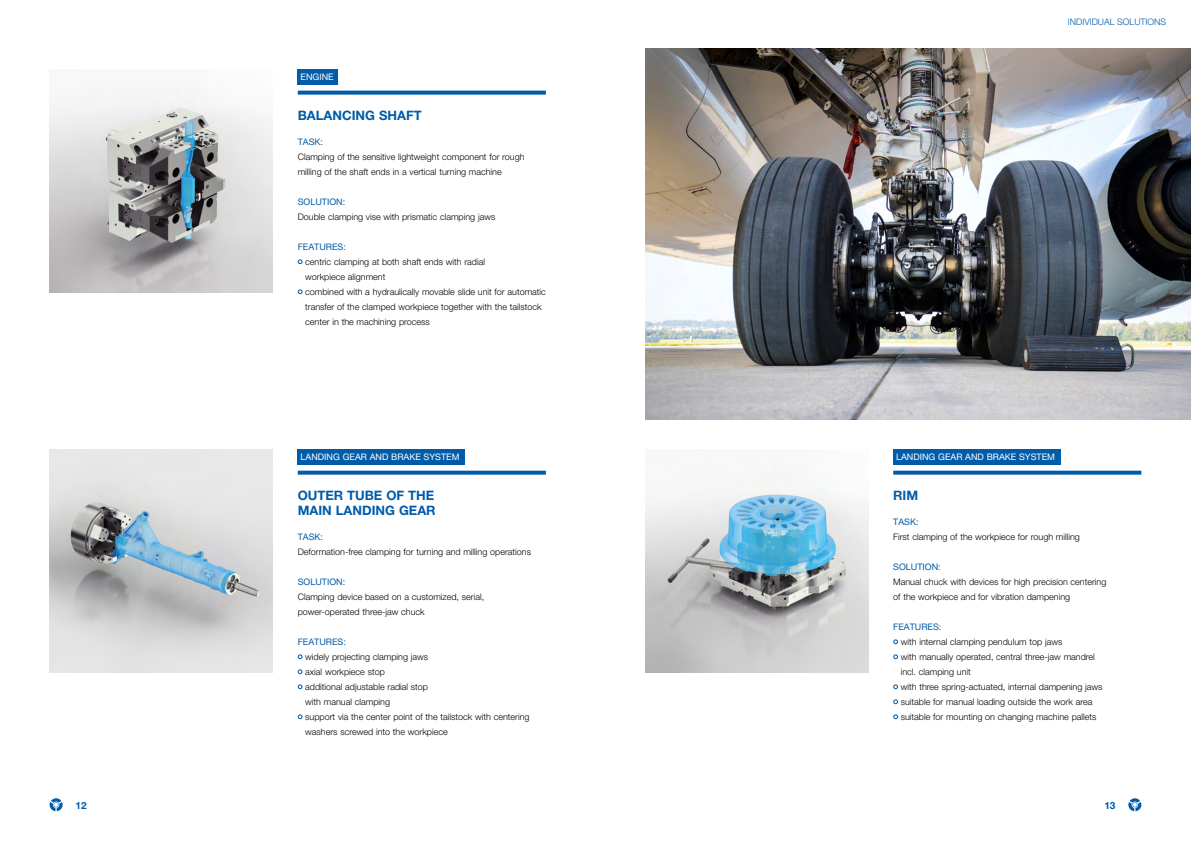
<style>
.page{position:relative;width:1191px;height:842px;background:#fff}
.page>*{position:absolute;margin:0;border:0;box-sizing:border-box;transform-origin:0 0}
.t1{font:700 13px/15px "Helvetica Neue LT Pro";color:#005ba9}
.t2{font:700 10px "Helvetica Neue LT Pro";color:#005ba9}
.t3{font:300 9px/15px "Helvetica Neue LT Pro";color:#000}
.t4{font:9px "Helvetica Neue LT Pro";color:#005ba9}
.t5{font:9px "Helvetica Neue LT Pro";color:#fff}
.t6{font:300 9px "Helvetica Neue LT Pro";color:#005ba9}
</style>
<div class="page">
<svg style="left:1128px;top:798px;width:13px;height:13px"></svg>
<svg style="left:50px;top:798px;width:13px;height:13px"></svg>
<img style="left:645px;top:49px;width:546px;height:371px">
<svg style="left:298px;top:259px;width:4px;height:5px"></svg>
<svg style="left:298px;top:289px;width:4px;height:5px"></svg>
<div style="left:298px;top:70px;width:40px;height:15px;background:#005ba9"></div>
<svg style="left:298px;top:91px;width:248px;height:4px"></svg>
<img style="left:50px;top:89px;width:223px;height:204px">
<svg style="left:893px;top:639px;width:5px;height:5px"></svg>
<svg style="left:893px;top:654px;width:5px;height:5px"></svg>
<svg style="left:893px;top:684px;width:5px;height:5px"></svg>
<svg style="left:893px;top:699px;width:5px;height:5px"></svg>
<svg style="left:893px;top:714px;width:5px;height:5px"></svg>
<div style="left:893px;top:450px;width:167px;height:15px;background:#005ba9"></div>
<div style="left:298px;top:450px;width:167px;height:15px;background:#005ba9"></div>
<svg style="left:893px;top:471px;width:248px;height:4px"></svg>
<img style="left:645px;top:464px;width:223px;height:209px">
<svg style="left:298px;top:654px;width:4px;height:5px"></svg>
<svg style="left:298px;top:669px;width:4px;height:5px"></svg>
<svg style="left:298px;top:684px;width:4px;height:5px"></svg>
<svg style="left:298px;top:714px;width:4px;height:5px"></svg>
<svg style="left:298px;top:471px;width:248px;height:4px"></svg>
<img style="left:50px;top:450px;width:223px;height:223px">
<p class="t5" style="left:300px;top:72px;width:35px">ENGINE</p>
<h1 class="t1" style="left:298px;top:107px;width:125px">BALANCING SHAFT</h1>
<p class="t4" style="left:298px;top:136px;width:27px">TASK:</p>
<p class="t3" style="left:298px;top:149px;width:228px">Clamping of the sensitive lightweight component for rough milling of the shaft ends in a vertical turning machine</p>
<p class="t4" style="left:298px;top:196px;width:49px">SOLUTION:</p>
<p class="t3" style="left:298px;top:209px;width:199px">Double clamping vise with prismatic clamping jaws</p>
<p class="t4" style="left:298px;top:241px;width:50px">FEATURES:</p>
<p class="t3" style="left:305px;top:254px;width:242px">centric clamping at both shaft ends with radial<br>workpiece alignment<br>combined with a hydraulically movable slide unit for automatic transfer of the clamped workpiece together with the tailstock center in the machining process</p>
<p class="t6" style="left:1068px;top:16px;width:100px">INDIVIDUAL SOLUTIONS</p>
<p class="t5" style="left:300px;top:452px;width:161px">LANDING GEAR AND BRAKE SYSTEM</p>
<p class="t5" style="left:896px;top:452px;width:161px">LANDING GEAR AND BRAKE SYSTEM</p>
<h1 class="t1" style="left:893px;top:487px;width:27px">RIM</h1>
<p class="t4" style="left:298px;top:531px;width:27px">TASK:</p>
<p class="t3" style="left:298px;top:544px;width:235px">Deformation-free clamping for turning and milling operations</p>
<p class="t4" style="left:298px;top:576px;width:49px">SOLUTION:</p>
<p class="t3" style="left:298px;top:589px;width:188px">Clamping device based on a customized, serial, power-operated three-jaw chuck</p>
<p class="t4" style="left:298px;top:636px;width:50px">FEATURES:</p>
<p class="t3" style="left:305px;top:649px;width:226px">widely projecting clamping jaws<br>axial workpiece stop<br>additional adjustable radial stop<br>with manual clamping<br>support via the center point of the tailstock with centering washers screwed into the workpiece</p>
<h1 class="t1" style="left:298px;top:487px;width:139px">OUTER TUBE OF THE<br>MAIN LANDING GEAR</h1>
<p class="t4" style="left:893px;top:516px;width:27px">TASK:</p>
<p class="t3" style="left:893px;top:529px;width:188px">First clamping of the workpiece for rough milling</p>
<p class="t4" style="left:893px;top:561px;width:49px">SOLUTION:</p>
<p class="t3" style="left:893px;top:574px;width:215px">Manual chuck with devices for high precision centering of the workpiece and for vibration dampening</p>
<p class="t4" style="left:893px;top:621px;width:50px">FEATURES:</p>
<p class="t3" style="left:900px;top:634px;width:203px">with internal clamping pendulum top jaws<br>with manually operated, central three-jaw mandrel incl. clamping unit<br>with three spring-actuated, internal dampening jaws suitable for manual loading outside the work area suitable for mounting on changing machine pallets</p>
<p class="t2" style="left:75px;top:799px;width:13px">12</p>
<p class="t2" style="left:1104px;top:799px;width:13px">13</p>
</div>
